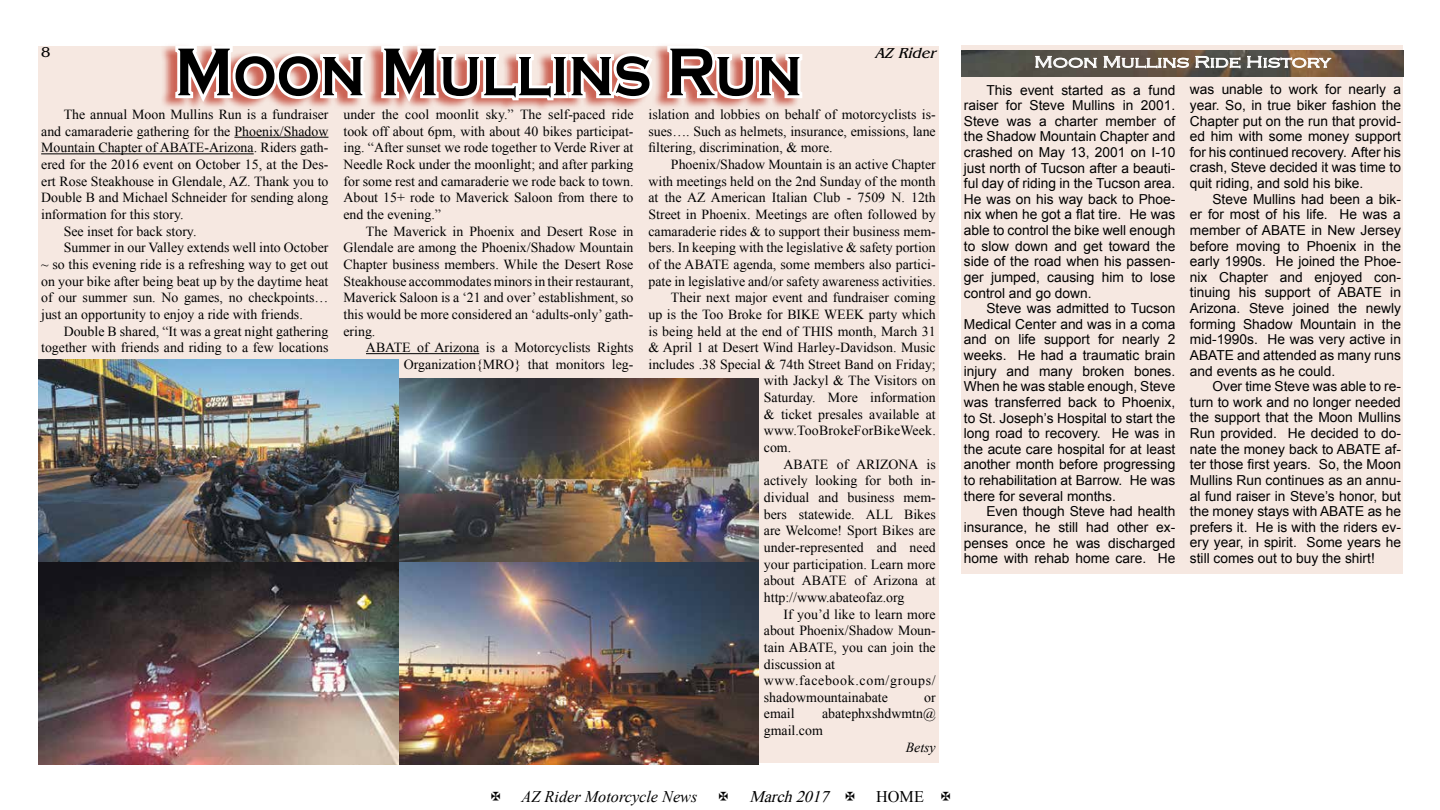
<style>
.page{position:relative;width:1440px;height:810px;background:#fff}
.page>*{position:absolute;margin:0;border:0;box-sizing:border-box;transform-origin:0 0}
.t1{font:700 69.88px "Copperplate Gothic";color:#000;scale:.87 1}
.t2{font:300 16.25px "Copperplate Gothic";color:#fff;scale:1.25 1}
.t3{font:italic 16.25px "Times New Roman";color:#000}
.t4{font:italic 16.25px "Times New Roman";color:#000}
.t5{font:16.25px "Times New Roman";color:#000}
.t6{font:italic 15px "Benguiat";color:#000}
.t7{font:15px "Benguiat";color:#000}
.t8{font:13.88px/16.6px "Times New Roman";color:#000;text-align:justify}
.t9{font:13.88px "Times New Roman";letter-spacing:.05em;color:#000}
.t10{font:italic 13.88px "Times New Roman";color:#000}
.t11{font:13.75px/15.6px "Arial";color:#000;text-align:justify}
</style>
<div class="page">
<div style="left:38px;top:47px;width:901px;height:716px;background:#f6e8e1"></div>
<hr style="left:234px;top:137px;width:94px;height:1px;background:#000">
<hr style="left:41px;top:154px;width:213px;height:1px;background:#000">
<hr style="left:366px;top:353px;width:113px;height:1px;background:#000">
<div style="left:160px;top:44px;width:640px;height:68px;background:#be3827;opacity:.75"></div>
<svg style="left:171px;top:44px;width:198px;height:65px"></svg>
<svg style="left:377px;top:44px;width:279px;height:65px"></svg>
<svg style="left:663px;top:44px;width:143px;height:59px"></svg>
<img style="left:398px;top:379px;width:360px;height:386px">
<img style="left:38px;top:360px;width:360px;height:405px">
<div style="left:962px;top:45px;width:441px;height:528px;background:#f6e8e1"></div>
<img style="left:961px;top:51px;width:443px;height:26px">
<svg style="left:1035px;top:56px;width:62px;height:12px"></svg>
<svg style="left:1103px;top:56px;width:86px;height:12px"></svg>
<svg style="left:1195px;top:56px;width:46px;height:12px"></svg>
<svg style="left:1247px;top:56px;width:84px;height:12px"></svg>
<p class="t7" style="left:41px;top:43px;width:11px">8</p>
<p class="t6" style="left:874px;top:45px;width:67px">AZ Rider</p>
<h1 class="t1" style="left:175px;top:33px;width:723px">Moon Mullins Run</h1>
<p class="t8" style="left:64px;top:106px;width:266px">The annual Moon Mullins Run is a fundraiser</p>
<p class="t8" style="left:41px;top:123px;width:289px">and camaraderie gathering for the Phoenix/Shadow</p>
<p class="t8" style="left:41px;top:139px;width:289px">Mountain Chapter of ABATE-Arizona. Riders gath-</p>
<p class="t8" style="left:41px;top:156px;width:289px">ered for the 2016 event on October 15, at the Des-</p>
<p class="t8" style="left:41px;top:172px;width:289px">ert Rose Steakhouse in Glendale, AZ. Thank you to</p>
<p class="t8" style="left:41px;top:189px;width:289px">Double B and Michael Schneider for sending along</p>
<p class="t8" style="left:41px;top:206px;width:144px">information for this story.</p>
<p class="t8" style="left:64px;top:222px;width:134px">See inset for back story.</p>
<p class="t8" style="left:64px;top:239px;width:266px">Summer in our Valley extends well into October</p>
<p class="t8" style="left:41px;top:256px;width:289px">~ so this evening ride is a refreshing way to get out</p>
<p class="t8" style="left:41px;top:272px;width:289px">on your bike after being beat up by the daytime heat</p>
<p class="t8" style="left:41px;top:289px;width:289px">of our summer sun. No games, no checkpoints…</p>
<p class="t8" style="left:41px;top:306px;width:263px">just an opportunity to enjoy a ride with friends.</p>
<p class="t8" style="left:64px;top:322px;width:266px">Double B shared, “It was a great night gathering</p>
<p class="t8" style="left:41px;top:339px;width:289px">together with friends and riding to a few locations</p>
<p class="t8" style="left:343px;top:106px;width:292px">under the cool moonlit sky.” The self-paced ride took off about 6pm, with about 40 bikes participat&shy;ing. “After sunset we rode together to Verde River at Needle Rock under the moonlight; and after parking for some rest and camaraderie we rode back to town.<br>About 15+ rode to Maverick Saloon from there to end the evening.”</p>
<p class="t8" style="left:343px;top:222px;width:292px;text-indent:23px">The Maverick in Phoenix and Desert Rose in Glendale are among the Phoenix/Shadow Mountain Chapter business members. While the Desert Rose Steakhouse accommodates minors in their restaurant, Maverick Saloon is a ‘21 and over’ establishment, so this would be more considered an ‘adults-only’ gath&shy;ering.</p>
<p class="t8" style="left:366px;top:339px;width:269px;text-align:right">ABATE of Arizona is a Motorcyclists Rights<br>Organization{MRO} that monitors leg-</p>
<p class="t8" style="left:648px;top:106px;width:289px">islation and lobbies on behalf of motorcyclists is&shy;sues…. Such as helmets, insurance, emissions, lane filtering, discrimination, &amp; more.</p>
<p class="t8" style="left:671px;top:156px;width:266px">Phoenix/Shadow Mountain is an active Chapter</p>
<p class="t8" style="left:648px;top:172px;width:289px">with meetings held on the 2nd Sunday of the month</p>
<p class="t8" style="left:648px;top:189px;width:289px">at the AZ American Italian Club - 7509 N. 12th</p>
<p class="t8" style="left:648px;top:206px;width:289px">Street in Phoenix. Meetings are often followed by</p>
<p class="t8" style="left:648px;top:222px;width:289px">camaraderie rides &amp; to support their business mem-</p>
<p class="t8" style="left:648px;top:239px;width:289px">bers. In keeping with the legislative &amp; safety portion</p>
<p class="t8" style="left:648px;top:256px;width:289px">of the ABATE agenda, some members also partici-</p>
<p class="t8" style="left:648px;top:272px;width:289px">pate in legislative and/or safety awareness activities.</p>
<p class="t8" style="left:671px;top:289px;width:266px">Their next major event and fundraiser coming</p>
<p class="t8" style="left:648px;top:306px;width:289px">up is the Too Broke for BIKE WEEK party which</p>
<p class="t8" style="left:648px;top:322px;width:289px">is being held at the end of THIS month, March 31</p>
<p class="t8" style="left:648px;top:339px;width:289px">&amp; April 1 at Desert Wind Harley-Davidson. Music</p>
<p class="t8" style="left:648px;top:356px;width:289px">includes .38 Special &amp; 74th Street Band on Friday;</p>
<p class="t8" style="left:764px;top:372px;width:173px">with Jackyl &amp; The Visitors on</p>
<p class="t8" style="left:764px;top:389px;width:173px">Saturday. More information</p>
<p class="t8" style="left:764px;top:406px;width:173px">&amp; ticket presales available at</p>
<p class="t8" style="left:764px;top:422px;width:173px">www.TooBrokeForBikeWeek.</p>
<p class="t8" style="left:764px;top:439px;width:29px">com.</p>
<p class="t8" style="left:783px;top:456px;width:154px">ABATE of ARIZONA is</p>
<p class="t8" style="left:764px;top:472px;width:173px">actively looking for both in-</p>
<p class="t8" style="left:764px;top:489px;width:173px">dividual and business mem-</p>
<p class="t8" style="left:764px;top:505px;width:173px">bers statewide. ALL Bikes</p>
<p class="t8" style="left:764px;top:522px;width:173px">are Welcome! Sport Bikes are</p>
<p class="t8" style="left:764px;top:539px;width:173px">under-represented and need</p>
<p class="t8" style="left:764px;top:555px;width:173px">your participation. Learn more</p>
<p class="t8" style="left:764px;top:572px;width:173px">about ABATE of Arizona at</p>
<p class="t8" style="left:764px;top:589px;width:142px">http://www.abateofaz.org</p>
<p class="t8" style="left:783px;top:605px;width:154px">If you’d like to learn more</p>
<p class="t8" style="left:764px;top:622px;width:173px">about Phoenix/Shadow Moun-</p>
<p class="t8" style="left:764px;top:639px;width:173px">tain ABATE, you can join the</p>
<p class="t8" style="left:764px;top:655px;width:73px">discussion at</p>
<p class="t9" style="left:764px;top:671px;width:173px">www.facebook.com/groups/</p>
<p class="t8" style="left:764px;top:689px;width:126px">shadowmountainabate</p>
<p class="t8" style="left:924px;top:689px;width:13px">or</p>
<p class="t8" style="left:764px;top:705px;width:32px">email</p>
<p class="t8" style="left:764px;top:705px;width:173px;text-indent:58px">abatephxshdwmtn@ gmail.com</p>
<p class="t10" style="left:906px;top:738px;width:32px">Betsy</p>
<p class="t3" style="left:522px;top:785px;width:177px">AZ Rider Motorcycle News</p>
<p class="t4" style="left:749px;top:785px;width:86px">March2017</p>
<p class="t5" style="left:876px;top:785px;width:49px">HOME</p>
<p class="t2" style="left:1034px;top:53px;width:239px">Moon Mullins Ride History</p>
<p class="t11" style="left:964px;top:82px;width:213px;text-indent:22px">This event started as a fund raiser for Steve Mullins in 2001.<br>Steve was a charter member of the Shadow Mountain Chapter and crashed on May 13, 2001 on I-10 just north of Tucson after a beauti&shy;ful day of riding in the Tucson area.<br>He was on his way back to Phoe&shy;nix when he got a flat tire. He was able to control the bike well enough to slow down and get toward the side of the road when his passen&shy;ger jumped, causing him to lose control and go down.</p>
<p class="t11" style="left:964px;top:301px;width:213px;text-indent:22px">Steve was admitted to Tucson Medical Center and was in a coma and on life support for nearly 2 weeks. He had a traumatic brain injury and many broken bones.<br>When he was stable enough, Steve was transferred back to Phoenix, to St. Joseph’s Hospital to start the long road to recovery. He was in the acute care hospital for at least another month before progressing to rehabilitation at Barrow. He was there for several months.</p>
<p class="t11" style="left:964px;top:504px;width:213px;text-indent:22px">Even though Steve had health insurance, he still had other ex&shy;penses once he was discharged home with rehab home care. He</p>
<p class="t11" style="left:1190px;top:82px;width:213px">was unable to work for nearly a year. So, in true biker fashion the Chapter put on the run that provid&shy;ed him with some money support for his continued recovery. After his crash, Steve decided it was time to quit riding, and sold his bike.</p>
<p class="t11" style="left:1190px;top:191px;width:213px;text-indent:22px">Steve Mullins had been a bik&shy;er for most of his life. He was a member of ABATE in New Jersey before moving to Phoenix in the early 1990s. He joined the Phoe&shy;nix Chapter and enjoyed con&shy;tinuing his support of ABATE in Arizona. Steve joined the newly forming Shadow Mountain in the mid-1990s. He was very active in ABATE and attended as many runs and events as he could.</p>
<p class="t11" style="left:1190px;top:379px;width:213px;text-indent:22px">Over time Steve was able to re&shy;turn to work and no longer needed the support that the Moon Mullins Run provided. He decided to do&shy;nate the money back to ABATE af&shy;ter those first years. So, the Moon Mullins Run continues as an annu&shy;al fund raiser in Steve’s honor, but the money stays with ABATE as he prefers it. He is with the riders ev&shy;ery year, in spirit. Some years he still comes out to buy the shirt!</p>
</div>
